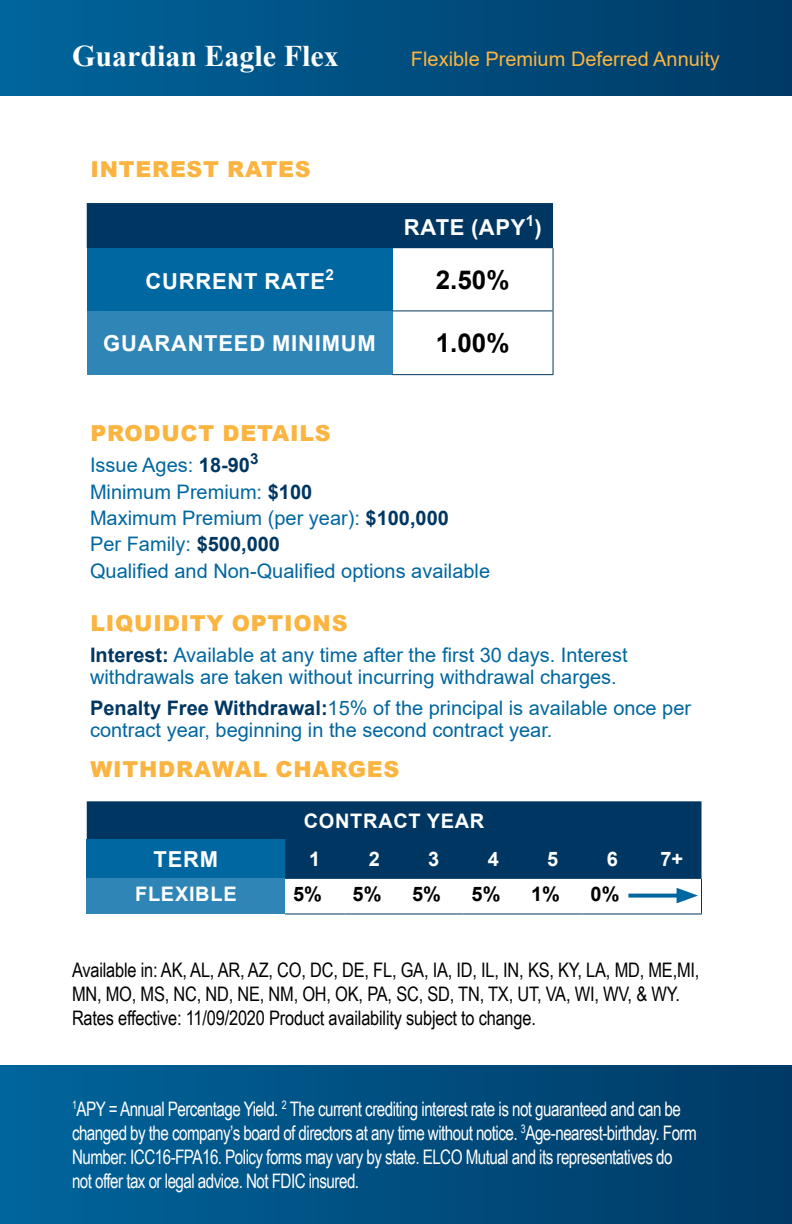
<style>
.page{position:relative;width:792px;height:1224px;background:#fff}
.page>*{position:absolute;margin:0;border:0;box-sizing:border-box;transform-origin:0 0}
.t1{font:700 30px "Times New Roman";color:#fff}
.t2{font:700 26px "Arial";color:#000}
.t3{font:900 22px "Arial";letter-spacing:.035em;color:#fcb440}
.t4{font:700 22px "Arial";letter-spacing:.035em;color:#fff}
.t5{font:20px/26.4px "Arial";color:#0067a0}
.t6{font:20px/24px "Arial Narrow";letter-spacing:-.03em;color:#fff;scale:.93 1}
.t7{font:20px/24px "Arial Narrow";letter-spacing:-.01em;color:#000}
.t8{font:20px "Arial";color:#fcb440}
.t9{font:700 20px "Arial";letter-spacing:.035em;color:#fff}
.t10{font:700 20px "Arial";color:#000}
.s1{font-weight:700;color:#003762}
</style>
<div class="page">
<div style="left:0;top:0;width:792px;height:95px;background:linear-gradient(to right,#00659c,#003965)"></div>
<div style="left:0;top:1066px;width:792px;height:158px;background:linear-gradient(to right,#00659c,#003965)"></div>
<div style="left:87px;top:801px;width:615px;height:78px;background:#003762"></div>
<div style="left:87px;top:839px;width:198px;height:40px;background:#0067a0"></div>
<div style="left:87px;top:879px;width:198px;height:35px;background:#2e85b6"></div>
<hr style="left:285px;top:913px;width:60px;height:1px;background:#003762">
<hr style="left:345px;top:913px;width:59px;height:1px;background:#003762">
<hr style="left:404px;top:913px;width:60px;height:1px;background:#003762">
<hr style="left:464px;top:913px;width:59px;height:1px;background:#003762">
<hr style="left:523px;top:913px;width:60px;height:1px;background:#003762">
<hr style="left:583px;top:913px;width:59px;height:1px;background:#003762">
<hr style="left:701px;top:879px;width:1px;height:34px;background:#003762">
<hr style="left:642px;top:913px;width:60px;height:1px;background:#003762">
<svg style="left:628px;top:894px;width:49px;height:4px"></svg>
<svg style="left:677px;top:888px;width:21px;height:15px"></svg>
<div style="left:87px;top:203px;width:466px;height:45px;background:#003762"></div>
<div style="left:87px;top:248px;width:305px;height:63px;background:#0067a0"></div>
<div style="left:87px;top:311px;width:305px;height:64px;background:#2e85b6"></div>
<hr style="left:553px;top:248px;width:1px;height:62px;background:#003762">
<hr style="left:392px;top:310px;width:162px;height:1px;background:#003762">
<hr style="left:553px;top:311px;width:1px;height:63px;background:#003762">
<hr style="left:392px;top:374px;width:162px;height:1px;background:#003762">
<h1 class="t1" style="left:72px;top:34px;width:268px">Guardian Eagle Flex</h1>
<p class="t8" style="left:411px;top:45px;width:311px">Flexible Premium Deferred Annuity</p>
<p class="t3" style="left:90px;top:153px;width:222px">INTEREST RATES</p>
<p class="t4" style="left:404px;top:212px;width:139px">RATE (APY<sup>1</sup>)</p>
<p class="t4" style="left:145px;top:265px;width:190px">CURRENT RATE<sup>2</sup></p>
<h2 class="t2" style="left:436px;top:261px;width:75px">2.50%</h2>
<p class="t4" style="left:103px;top:328px;width:274px">GUARANTEED MINIMUM</p>
<h2 class="t2" style="left:436px;top:325px;width:75px">1.00%</h2>
<p class="t3" style="left:90px;top:417px;width:242px">PRODUCT DETAILS</p>
<p class="t5" style="left:90px;top:452px;width:402px">Issue Ages: <span class="s1">18-90</span><sup>3<br></sup>Minimum Premium: <span class="s1">$100<br></span>Maximum Premium (per year): <span class="s1">$100,000<br></span>Per Family: <span class="s1">$500,000<br></span>Qualified and Non-Qualified options available</p>
<p class="t3" style="left:90px;top:608px;width:259px">LIQUIDITY OPTIONS</p>
<p class="t5" style="left:90px;top:644px;width:539px;line-height:22px"><span class="s1">Interest:</span> Available at any time after the first 30 days. Interest withdrawals are taken without incurring withdrawal charges.</p>
<p class="t5" style="left:90px;top:697px;width:603px;line-height:22px"><span class="s1">Penalty Free Withdrawal:</span>15% of the principal is available once per contract year, beginning in the second contract year.</p>
<p class="t3" style="left:90px;top:754px;width:311px">WITHDRAWAL CHARGES</p>
<p class="t9" style="left:304px;top:806px;width:182px">CONTRACT YEAR</p>
<p class="t4" style="left:154px;top:844px;width:66px">TERM</p>
<p class="t9" style="left:309px;top:845px;width:13px">1</p>
<p class="t9" style="left:369px;top:845px;width:13px">2</p>
<p class="t9" style="left:428px;top:845px;width:13px">3</p>
<p class="t9" style="left:488px;top:845px;width:13px">4</p>
<p class="t9" style="left:547px;top:845px;width:13px">5</p>
<p class="t9" style="left:607px;top:845px;width:13px">6</p>
<p class="t9" style="left:660px;top:845px;width:24px">7+</p>
<p class="t9" style="left:135px;top:880px;width:103px">FLEXIBLE</p>
<p class="t10" style="left:293px;top:880px;width:30px">5%</p>
<p class="t10" style="left:353px;top:880px;width:30px">5%</p>
<p class="t10" style="left:412px;top:880px;width:30px">5%</p>
<p class="t10" style="left:472px;top:880px;width:30px">5%</p>
<p class="t10" style="left:531px;top:880px;width:30px">1%</p>
<p class="t10" style="left:591px;top:880px;width:30px">0%</p>
<p class="t7" style="left:72px;top:957px;width:629px">Available in: AK, AL, AR, AZ, CO, DC, DE, FL, GA, IA, ID, IL, IN, KS, KY, LA, MD, ME,MI,<br>MN, MO, MS, NC, ND, NE, NM, OH, OK, PA, SC, SD, TN, TX, UT, VA, WI, WV, &amp; WY.<br>Rates effective: 11/09/2020 Product availability subject to change.</p>
<p class="t6" style="left:72px;top:1096px;width:673px"><sup>1</sup>APY = Annual Percentage Yield. <sup>2</sup> The current crediting interest rate is not guaranteed and can be changed by the company’s board of directors at any time without notice. <sup>3</sup>Age-nearest-birthday. Form Number: ICC16-FPA16. Policy forms may vary by state. ELCO Mutual and its representatives do not offer tax or legal advice. Not FDIC insured.</p>
</div>
